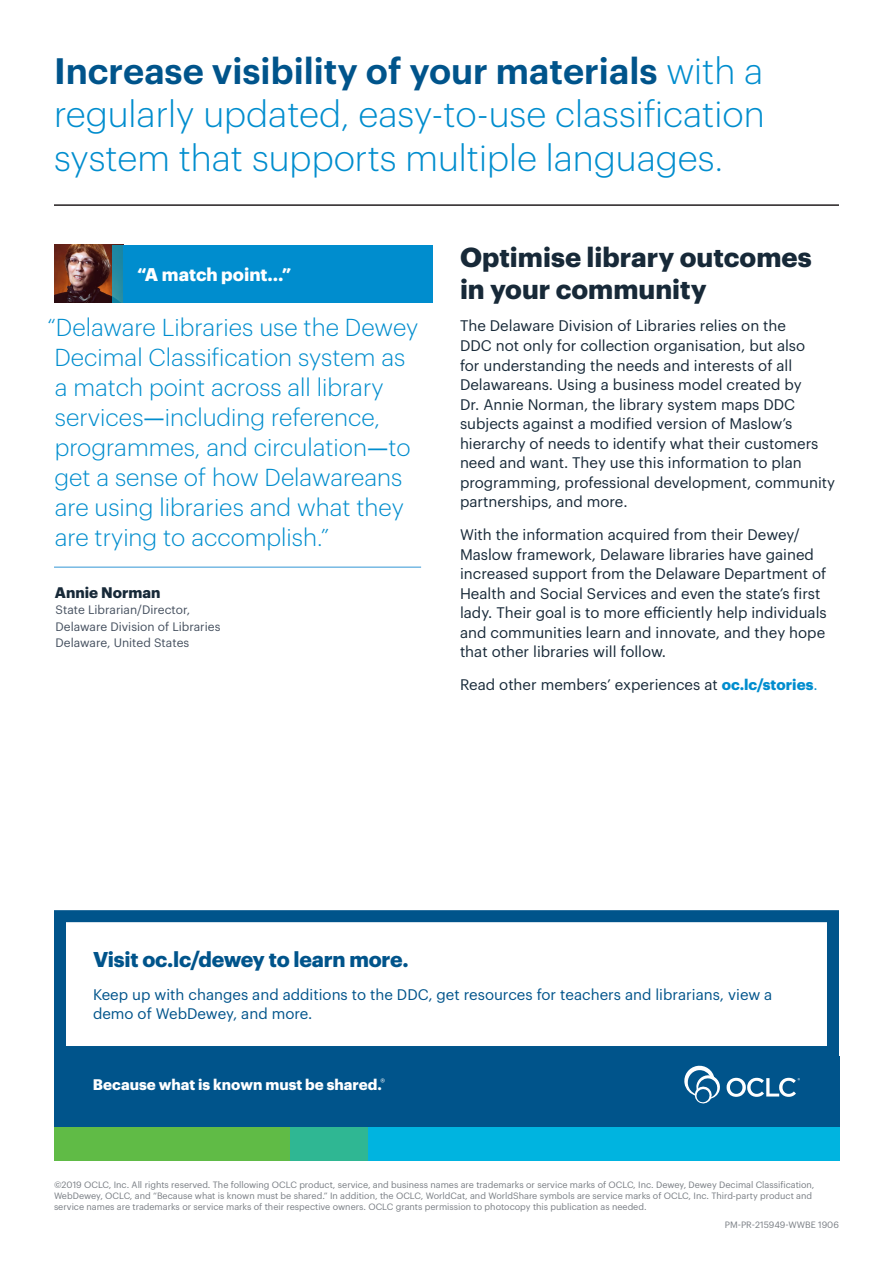
<style>
.page{position:relative;width:893px;height:1263px;background:#fff}
.page>*{position:absolute;margin:0;border:0;box-sizing:border-box;transform-origin:0 0}
.t1{font:300 36px/43.5px "Graphik";color:#008dce;text-align:justify}
.t2{font:700 27px/31.5px "Graphik";color:#172938}
.t3{font:300 24px/30px "Graphik";color:#008dce}
.t4{font:700 21px "Graphik";letter-spacing:-.01em;color:#00548b}
.t5{font:700 18px "Graphik";color:#fff}
.t6{font:15px/19.5px "Graphik";color:#172938}
.t7{font:15px/19.5px "Graphik";color:#00548b}
.t8{font:700 15px "Graphik";color:#fff}
.t9{font:700 15px "Graphik";color:#172938}
.t10{font:12px/16.5px "Graphik";color:#45505f}
.t11{font:9px/10.8px "Graphik";color:#787d83}
.s1{font-weight:600;color:#00548b}
.s2{font-weight:400}
.s3{font-weight:700;color:#008dce}
.s4{color:#008dce}
</style>
<div class="page">
<div style="left:54px;top:1056px;width:786px;height:71px;background:#00548b"></div>
<svg style="left:684px;top:1066px;width:36px;height:37px"></svg>
<svg style="left:727px;top:1078px;width:73px;height:19px"></svg>
<div style="left:54px;top:910px;width:785px;height:148px;border:12px solid #00548b"></div>
<hr style="left:54px;top:204px;width:785px;height:2px;background:#231f20">
<div style="left:288px;top:1127px;width:552px;height:33px;background:#00b4e0"></div>
<div style="left:54px;top:1127px;width:235px;height:33px;background:#60bb46"></div>
<div style="left:289px;top:1127px;width:79px;height:33px;background:#2fb793"></div>
<hr style="left:54px;top:566px;width:367px;height:2px;background:#77b9e3">
<img style="left:54px;top:245px;width:58px;height:58px">
<svg style="left:112px;top:245px;width:12px;height:58px"></svg>
<div style="left:124px;top:245px;width:309px;height:58px;background:#008dce"></div>
<h1 class="t1" style="left:54px;top:46px;width:712px"><span class="s1">Increase visibility of your materials</span> with a regularly updated, easy-to-use classification system that supports multiple languages.</h1>
<p class="t5" style="left:137px;top:261px;width:156px">“A match point…”</p>
<p class="t3" style="left:47px;top:311px;width:372px">“Delaware Libraries use the Dewey<br>Decimal Classification system as<br>a match point across all library services<span class="s2">—</span>including reference, programmes, and circulation<span class="s2">—</span>to get a sense of how Delawareans are using libraries and what they are trying to accomplish.”</p>
<p class="t9" style="left:55px;top:581px;width:107px">Annie Norman</p>
<p class="t10" style="left:56px;top:601px;width:166px">State Librarian/Director,<br>Delaware Division of Libraries<br>Delaware, United States</p>
<h2 class="t2" style="left:460px;top:239px;width:353px">Optimise library outcomes in your community</h2>
<p class="t6" style="left:460px;top:315px;width:377px">The Delaware Division of Libraries relies on the<br>DDC not only for collection organisation, but also<br>for understanding the needs and interests of all Delawareans. Using a business model created by<br>Dr. Annie Norman, the library system maps DDC subjects against a modified version of Maslow’s hierarchy of needs to identify what their customers need and want. They use this information to plan programming, professional development, community partnerships, and more.</p>
<p class="t6" style="left:460px;top:524px;width:368px">With the information acquired from their Dewey/ Maslow framework, Delaware libraries have gained increased support from the Delaware Department of Health and Social Services and even the state’s first lady. Their goal is to more efficiently help individuals and communities learn and innovate, and they hope that other libraries will follow.</p>
<p class="t6" style="left:460px;top:674px;width:359px">Read other members’ experiences at <span class="s3">oc.lc/stories</span><span class="s4">.</span></p>
<h3 class="t4" style="left:93px;top:943px;width:317px">Visit oc.lc/dewey to learn more.</h3>
<p class="t7" style="left:93px;top:983px;width:681px">Keep up with changes and additions to the DDC, get resources for teachers and librarians, view a demo of WebDewey, and more.</p>
<p class="t8" style="left:93px;top:1073px;width:293px">Because what is known must be shared.<sup>®</sup></p>
<p class="t11" style="left:54px;top:1178px;width:762px">©2019 OCLC, Inc. All rights reserved. The following OCLC product, service, and business names are trademarks or service marks of OCLC, Inc. Dewey, Dewey Decimal Classification,<br>WebDewey, OCLC, and “Because what is known must be shared.” In addition, the OCLC, WorldCat, and WorldShare symbols are service marks of OCLC, Inc. Third-party product and service names are trademarks or service marks of their respective owners. OCLC grants permission to photocopy this publication as needed.</p>
<p class="t11" style="left:725px;top:1218px;width:116px">PM-PR-215949-WWBE 1906</p>
</div>
